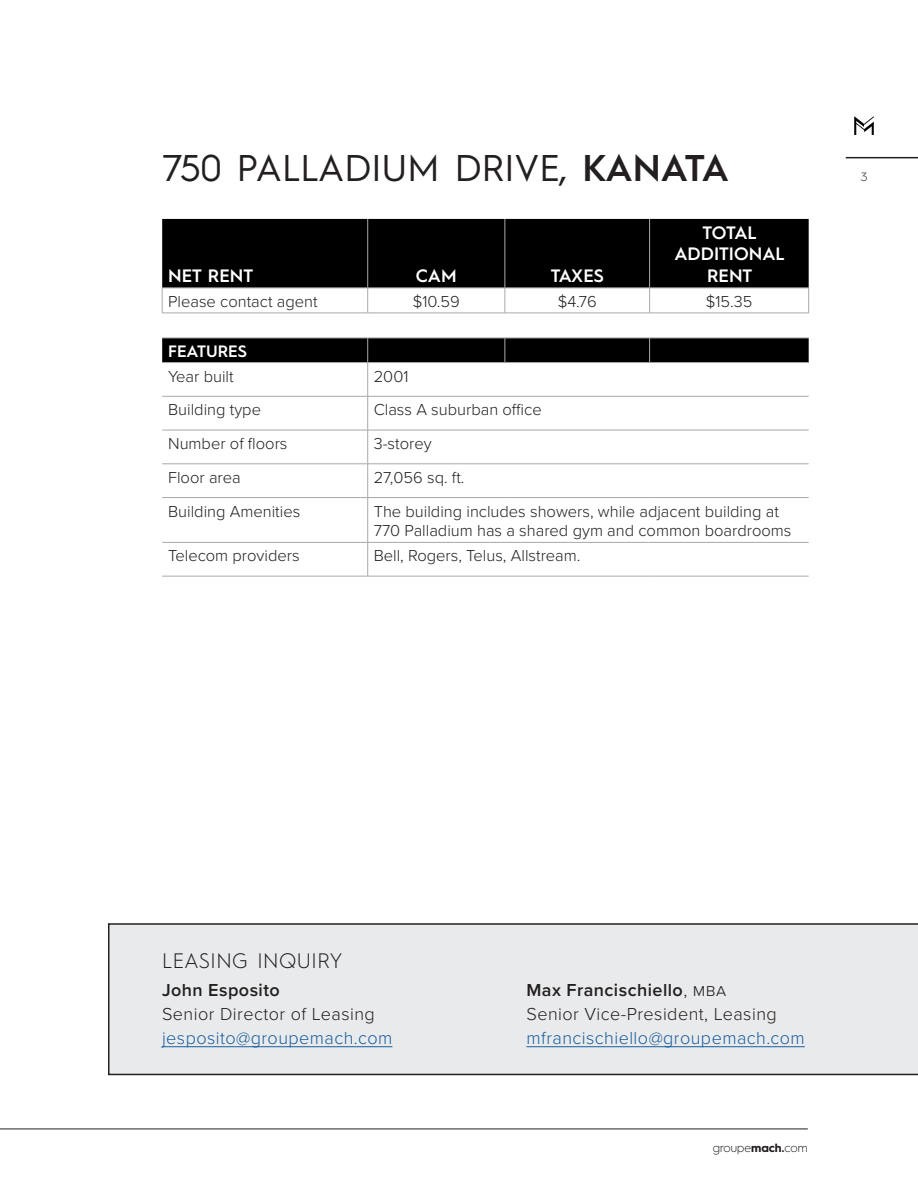
<style>
.page{position:relative;width:918px;height:1188px;background:#fff}
.page>*{position:absolute;margin:0;border:0;box-sizing:border-box;transform-origin:0 0}
.t1{font:37.35px "Hurme Geometric Sans 1";color:#231f20}
.t2{font:300 21px "Hurme Geometric Sans 1";letter-spacing:.025em;color:#231f20}
.t3{font:300 18px/24px "Proxima Nova";letter-spacing:.025em;color:#231f20}
.t4{font:300 18px/24px "Proxima Nova";letter-spacing:.025em;color:#175d9e}
.t5{font:600 18px/21.6px "Hurme Geometric Sans 1";color:#fff;text-align:center}
.t6{font:300 16.5px/19.8px "Proxima Nova";color:#231f20}
.t7{font:600 16.5px "Hurme Geometric Sans 1";color:#fff}
.t8{font:300 12px "Hurme Geometric Sans 1";color:#231f20}
.s1{font-weight:600}
.s2{font-weight:600;color:#231f20}
.s3{color:#231f20}
.s4{color:#175d9e}
.s5{font-weight:700}
</style>
<div class="page">
<hr style="left:0;top:1129px;width:808px;height:1px;background:#231f20">
<svg style="left:854px;top:116px;width:20px;height:19px"></svg>
<hr style="left:846px;top:157px;width:72px;height:1px;background:#231f20">
<svg style="left:162px;top:219px;width:647px;height:143px;fill:#000"></svg>
<hr style="left:367px;top:219px;width:1px;height:69px;background:#a9a8a9">
<hr style="left:505px;top:219px;width:1px;height:69px;background:#a9a8a9">
<hr style="left:649px;top:219px;width:1px;height:69px;background:#a9a8a9">
<svg style="left:162px;top:289px;width:1px;height:24px"></svg>
<hr style="left:162px;top:288px;width:206px;height:1px;background:#a9a8a9">
<hr style="left:368px;top:288px;width:137px;height:1px;background:#a9a8a9">
<hr style="left:505px;top:288px;width:145px;height:1px;background:#a9a8a9">
<hr style="left:650px;top:288px;width:159px;height:1px;background:#a9a8a9">
<svg style="left:367px;top:288px;width:1px;height:25px"></svg>
<svg style="left:505px;top:288px;width:1px;height:25px"></svg>
<svg style="left:649px;top:289px;width:1px;height:24px"></svg>
<svg style="left:808px;top:288px;width:1px;height:25px"></svg>
<hr style="left:162px;top:313px;width:206px;height:1px;background:#a9a8a9">
<hr style="left:368px;top:313px;width:137px;height:1px;background:#a9a8a9">
<hr style="left:505px;top:313px;width:145px;height:1px;background:#a9a8a9">
<hr style="left:650px;top:313px;width:159px;height:1px;background:#a9a8a9">
<hr style="left:162px;top:338px;width:206px;height:1px;background:#a9a8a9">
<svg style="left:367px;top:338px;width:1px;height:24px"></svg>
<hr style="left:368px;top:338px;width:137px;height:1px;background:#a9a8a9">
<hr style="left:505px;top:338px;width:145px;height:1px;background:#a9a8a9">
<svg style="left:505px;top:338px;width:1px;height:24px"></svg>
<svg style="left:649px;top:338px;width:1px;height:24px"></svg>
<hr style="left:650px;top:338px;width:159px;height:1px;background:#a9a8a9">
<hr style="left:162px;top:362px;width:206px;height:1px;background:#a9a8a9">
<hr style="left:162px;top:396px;width:206px;height:1px;background:#a9a8a9">
<hr style="left:367px;top:363px;width:1px;height:33px;background:#a9a8a9">
<hr style="left:367px;top:396px;width:1px;height:34px;background:#a9a8a9">
<hr style="left:368px;top:362px;width:137px;height:1px;background:#a9a8a9">
<hr style="left:505px;top:362px;width:145px;height:1px;background:#a9a8a9">
<hr style="left:368px;top:396px;width:137px;height:1px;background:#a9a8a9">
<hr style="left:505px;top:396px;width:145px;height:1px;background:#a9a8a9">
<hr style="left:650px;top:396px;width:159px;height:1px;background:#a9a8a9">
<hr style="left:650px;top:362px;width:159px;height:1px;background:#a9a8a9">
<hr style="left:162px;top:430px;width:206px;height:1px;background:#a9a8a9">
<hr style="left:367px;top:430px;width:1px;height:34px;background:#a9a8a9">
<hr style="left:368px;top:430px;width:137px;height:1px;background:#a9a8a9">
<hr style="left:505px;top:430px;width:145px;height:1px;background:#a9a8a9">
<hr style="left:650px;top:430px;width:159px;height:1px;background:#a9a8a9">
<hr style="left:162px;top:464px;width:206px;height:1px;background:#a9a8a9">
<hr style="left:367px;top:464px;width:1px;height:33px;background:#a9a8a9">
<hr style="left:368px;top:464px;width:137px;height:1px;background:#a9a8a9">
<hr style="left:505px;top:464px;width:145px;height:1px;background:#a9a8a9">
<hr style="left:650px;top:464px;width:159px;height:1px;background:#a9a8a9">
<hr style="left:162px;top:497px;width:206px;height:1px;background:#a9a8a9">
<hr style="left:367px;top:498px;width:1px;height:44px;background:#a9a8a9">
<hr style="left:368px;top:497px;width:137px;height:1px;background:#a9a8a9">
<hr style="left:505px;top:497px;width:145px;height:1px;background:#a9a8a9">
<hr style="left:650px;top:497px;width:159px;height:1px;background:#a9a8a9">
<hr style="left:162px;top:542px;width:206px;height:1px;background:#a9a8a9">
<hr style="left:162px;top:576px;width:206px;height:1px;background:#a9a8a9">
<hr style="left:367px;top:543px;width:1px;height:33px;background:#a9a8a9">
<hr style="left:368px;top:542px;width:137px;height:1px;background:#a9a8a9">
<hr style="left:505px;top:542px;width:145px;height:1px;background:#a9a8a9">
<hr style="left:650px;top:542px;width:159px;height:1px;background:#a9a8a9">
<hr style="left:368px;top:576px;width:137px;height:1px;background:#a9a8a9">
<hr style="left:505px;top:576px;width:145px;height:1px;background:#a9a8a9">
<hr style="left:650px;top:576px;width:159px;height:1px;background:#a9a8a9">
<div style="left:108px;top:923px;width:810px;height:152px;background:#e9eaeb"></div>
<hr style="left:162px;top:1046px;width:230px;height:1px;background:#175d9e">
<hr style="left:526px;top:1046px;width:279px;height:1px;background:#175d9e">
<p class="t1" style="left:162px;top:141px;width:569px">750 PALLADIUM DRIVE, <span class="s1">KANATA</span></p>
<p class="t5" style="left:168px;top:264px;width:86px">NET RENT</p>
<p class="t5" style="left:416px;top:264px;width:42px">CAM</p>
<p class="t5" style="left:551px;top:264px;width:55px">TAXES</p>
<p class="t5" style="left:675px;top:220px;width:112px">TOTAL<br>ADDITIONAL<br>RENT</p>
<p class="t6" style="left:168px;top:291px;width:151px">Please contact agent</p>
<p class="t6" style="left:413px;top:291px;width:49px">$10.59</p>
<p class="t6" style="left:558px;top:291px;width:41px">$4.76</p>
<p class="t6" style="left:706px;top:291px;width:48px">$15.35</p>
<p class="t7" style="left:168px;top:339px;width:80px">FEATURES</p>
<p class="t6" style="left:168px;top:365px;width:67px">Year built</p>
<p class="t6" style="left:374px;top:365px;width:36px">2001</p>
<p class="t6" style="left:168px;top:399px;width:94px">Building type</p>
<p class="t6" style="left:374px;top:399px;width:170px">Class A suburban office</p>
<p class="t6" style="left:168px;top:433px;width:121px">Number of floors</p>
<p class="t6" style="left:374px;top:433px;width:59px">3-storey</p>
<p class="t6" style="left:168px;top:467px;width:74px">Floor area</p>
<p class="t6" style="left:374px;top:467px;width:92px">27,056 sq. ft.</p>
<p class="t6" style="left:168px;top:500px;width:134px">Building Amenities</p>
<p class="t6" style="left:374px;top:500px;width:419px">The building includes showers, while adjacent building at<br>770 Palladium has a shared gym and common boardrooms</p>
<p class="t6" style="left:168px;top:545px;width:133px">Telecom providers</p>
<p class="t6" style="left:374px;top:545px;width:208px">Bell, Rogers, Telus, Allstream.</p>
<p class="t8" style="left:861px;top:169px;width:8px">3</p>
<p class="t2" style="left:162px;top:947px;width:182px">LEASING INQUIRY</p>
<p class="t4" style="left:162px;top:977px;width:232px"><span class="s2">John Esposito<br></span><span class="s3">Senior Director of Leasing </span>jesposito@groupemach.com</p>
<p class="t3" style="left:526px;top:977px;width:280px"><span class="s1">Max Francischiello</span>, mba<br>Senior Vice-President, Leasing <span class="s4">mfrancischiello@groupemach.com</span></p>
<p class="t8" style="left:713px;top:1140px;width:96px">groupe<span class="s5">mach.</span>com</p>
</div>
